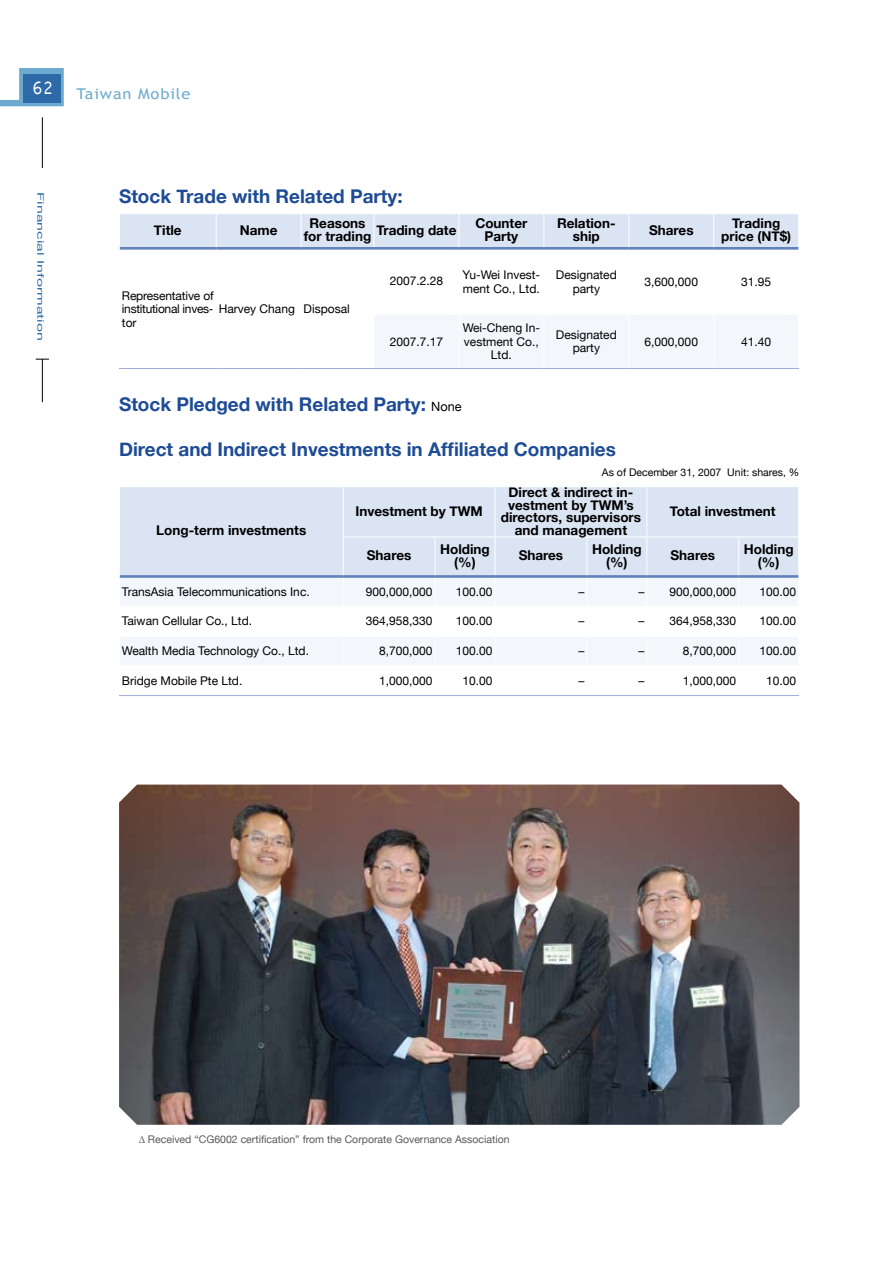
<style>
.page{position:relative;width:893px;height:1263px;background:#fff}
.page>*{position:absolute;margin:0;border:0;box-sizing:border-box;transform-origin:0 0}
.t1{font:700 18.9px "Helvetica Neue";color:#1d4b95}
.t2{font:14.85px "Trebuchet MS";letter-spacing:.05em;color:#6eaacf;scale:1.11 1}
.t3{font:700 13.5px/12.8px "Helvetica Neue";color:#000;text-align:center}
.t4{font:12px/13.5px "Helvetica Neue";color:#000;text-align:center}
.t5{font:10.5px "Helvetica Neue";color:#595857}
.t6{font:10.5px "Helvetica Neue";color:#000}
.t7{font:8.85px "Helvetica Neue";color:#2f6aa8;scale:1.79 1}
.s1{font-weight:400;font-size:12.75px;color:#000}
</style>
<div class="page">
<img style="left:119px;top:784px;width:680px;height:341px">
<div style="left:120px;top:214px;width:678px;height:33px;background:#dae4f2"></div>
<div style="left:375px;top:315px;width:423px;height:53px;background:#f3f7fc"></div>
<hr style="left:216px;top:214px;width:1px;height:33px;background:#fff">
<hr style="left:301px;top:214px;width:1px;height:33px;background:#fff">
<hr style="left:374px;top:214px;width:1px;height:33px;background:#fff">
<hr style="left:459px;top:214px;width:1px;height:33px;background:#fff">
<hr style="left:543px;top:214px;width:1px;height:33px;background:#fff">
<hr style="left:628px;top:214px;width:1px;height:33px;background:#fff">
<hr style="left:713px;top:214px;width:1px;height:33px;background:#fff">
<hr style="left:459px;top:314px;width:1px;height:54px;background:#fff">
<hr style="left:543px;top:314px;width:1px;height:54px;background:#fff">
<hr style="left:628px;top:314px;width:1px;height:54px;background:#fff">
<hr style="left:713px;top:314px;width:1px;height:54px;background:#fff">
<hr style="left:120px;top:247px;width:96px;height:3px;background:#6183b9">
<hr style="left:216px;top:247px;width:85px;height:3px;background:#6183b9">
<hr style="left:301px;top:247px;width:73px;height:3px;background:#6183b9">
<hr style="left:374px;top:247px;width:85px;height:3px;background:#6183b9">
<hr style="left:459px;top:247px;width:85px;height:3px;background:#6183b9">
<hr style="left:544px;top:247px;width:85px;height:3px;background:#6183b9">
<hr style="left:629px;top:247px;width:85px;height:3px;background:#6183b9">
<hr style="left:714px;top:247px;width:84px;height:3px;background:#6183b9">
<hr style="left:374px;top:368px;width:85px;height:1px;background:#9faed3">
<hr style="left:459px;top:368px;width:85px;height:1px;background:#9faed3">
<hr style="left:544px;top:368px;width:85px;height:1px;background:#9faed3">
<hr style="left:629px;top:368px;width:85px;height:1px;background:#9faed3">
<hr style="left:714px;top:368px;width:85px;height:1px;background:#9faed3">
<hr style="left:119px;top:368px;width:97px;height:1px;background:#9faed3">
<hr style="left:216px;top:368px;width:85px;height:1px;background:#9faed3">
<hr style="left:301px;top:368px;width:73px;height:1px;background:#9faed3">
<div style="left:120px;top:487px;width:678px;height:88px;background:#dae4f2"></div>
<div style="left:120px;top:578px;width:678px;height:27px;background:#f3f7fc"></div>
<div style="left:120px;top:637px;width:678px;height:28px;background:#f3f7fc"></div>
<hr style="left:343px;top:487px;width:1px;height:50px;background:#fff">
<hr style="left:495px;top:487px;width:1px;height:50px;background:#fff">
<hr style="left:646px;top:487px;width:1px;height:50px;background:#fff">
<hr style="left:343px;top:537px;width:1px;height:38px;background:#fff">
<hr style="left:435px;top:537px;width:1px;height:38px;background:#fff">
<hr style="left:495px;top:537px;width:1px;height:38px;background:#fff">
<hr style="left:586px;top:537px;width:1px;height:38px;background:#fff">
<hr style="left:646px;top:537px;width:1px;height:38px;background:#fff">
<hr style="left:738px;top:537px;width:1px;height:38px;background:#fff">
<hr style="left:344px;top:537px;width:91px;height:1px;background:#fff">
<hr style="left:435px;top:537px;width:60px;height:1px;background:#fff">
<hr style="left:495px;top:537px;width:92px;height:1px;background:#fff">
<hr style="left:587px;top:537px;width:60px;height:1px;background:#fff">
<hr style="left:647px;top:537px;width:92px;height:1px;background:#fff">
<hr style="left:739px;top:537px;width:59px;height:1px;background:#fff">
<svg style="left:343px;top:578px;width:1px;height:87px"></svg>
<svg style="left:435px;top:578px;width:1px;height:87px"></svg>
<svg style="left:495px;top:578px;width:1px;height:87px"></svg>
<svg style="left:586px;top:578px;width:1px;height:87px"></svg>
<svg style="left:646px;top:578px;width:1px;height:87px"></svg>
<svg style="left:738px;top:578px;width:1px;height:87px"></svg>
<hr style="left:120px;top:575px;width:223px;height:3px;background:#6183b9">
<hr style="left:343px;top:575px;width:92px;height:3px;background:#6183b9">
<hr style="left:435px;top:575px;width:60px;height:3px;background:#6183b9">
<hr style="left:495px;top:575px;width:92px;height:3px;background:#6183b9">
<hr style="left:587px;top:575px;width:60px;height:3px;background:#6183b9">
<hr style="left:647px;top:575px;width:92px;height:3px;background:#6183b9">
<hr style="left:739px;top:575px;width:59px;height:3px;background:#6183b9">
<hr style="left:119px;top:695px;width:224px;height:1px;background:#9faed3">
<hr style="left:343px;top:695px;width:92px;height:1px;background:#9faed3">
<hr style="left:435px;top:695px;width:60px;height:1px;background:#9faed3">
<hr style="left:495px;top:695px;width:92px;height:1px;background:#9faed3">
<hr style="left:587px;top:695px;width:60px;height:1px;background:#9faed3">
<hr style="left:647px;top:695px;width:92px;height:1px;background:#9faed3">
<hr style="left:739px;top:695px;width:60px;height:1px;background:#9faed3">
<svg style="left:0;top:68px;width:64px;height:38px"></svg>
<div style="left:23px;top:74px;width:37px;height:29px;background:#2f6aa8"></div>
<hr style="left:42px;top:117px;width:1px;height:51px;background:#000">
<hr style="left:42px;top:360px;width:1px;height:42px;background:#000">
<svg style="left:36px;top:359px;width:13px;height:1px"></svg>
<p class="t2" style="left:32px;top:86px;width:145px"><sup>62</sup> Taiwan Mobile</p>
<p class="t7" style="left:46px;top:192px;width:84px;rotate:90deg">Financial Information</p>
<h1 class="t1" style="left:119px;top:184px;width:285px">Stock Trade with Related Party:</h1>
<p class="t3" style="left:154px;top:223px;width:29px">Title</p>
<p class="t3" style="left:240px;top:223px;width:39px">Name</p>
<p class="t3" style="left:304px;top:217px;width:69px">Reasons for trading</p>
<p class="t3" style="left:376px;top:223px;width:81px">Trading date</p>
<p class="t3" style="left:475px;top:217px;width:54px">Counter<br>Party</p>
<p class="t3" style="left:557px;top:217px;width:60px">Relation&shy;ship</p>
<p class="t3" style="left:649px;top:223px;width:46px">Shares</p>
<p class="t3" style="left:721px;top:217px;width:71px">Trading price (NT$)</p>
<p class="t4" style="left:122px;top:288px;width:229px;text-align:left">Representative of<br>institutional inves- Harvey Chang Disposal tor</p>
<p class="t4" style="left:390px;top:274px;width:55px">2007.2.28</p>
<p class="t4" style="left:462px;top:268px;width:79px;text-align:left">Yu-Wei Invest&shy;ment Co., Ltd.</p>
<p class="t4" style="left:556px;top:268px;width:62px">Designated party</p>
<p class="t4" style="left:645px;top:275px;width:55px">3,600,000</p>
<p class="t4" style="left:741px;top:275px;width:32px">31.95</p>
<p class="t4" style="left:390px;top:334px;width:55px">2007.7.17</p>
<p class="t4" style="left:463px;top:321px;width:79px">Wei-Cheng In&shy;vestment Co.,<br>Ltd.</p>
<p class="t4" style="left:556px;top:328px;width:62px">Designated party</p>
<p class="t4" style="left:645px;top:334px;width:55px">6,000,000</p>
<p class="t4" style="left:741px;top:334px;width:32px">41.40</p>
<h1 class="t1" style="left:119px;top:393px;width:344px">Stock Pledged with Related Party: <span class="s1">None</span></h1>
<h1 class="t1" style="left:119px;top:438px;width:498px">Direct and Indirect Investments in Affiliated Companies</h1>
<p class="t6" style="left:602px;top:466px;width:199px">As of December 31, 2007 Unit: shares, %</p>
<p class="t3" style="left:156px;top:524px;width:151px">Long-term investments</p>
<p class="t3" style="left:355px;top:504px;width:129px">Investment by TWM</p>
<p class="t3" style="left:501px;top:485px;width:142px">Direct &amp; indirect in&shy;vestment by TWM’s directors, supervisors and management</p>
<p class="t3" style="left:670px;top:504px;width:107px">Total investment</p>
<p class="t3" style="left:367px;top:549px;width:46px">Shares</p>
<p class="t3" style="left:440px;top:542px;width:51px">Holding (%)</p>
<p class="t3" style="left:519px;top:549px;width:46px">Shares</p>
<p class="t3" style="left:592px;top:542px;width:51px">Holding (%)</p>
<p class="t3" style="left:670px;top:549px;width:46px">Shares</p>
<p class="t3" style="left:744px;top:542px;width:51px">Holding (%)</p>
<p class="t4" style="left:122px;top:585px;width:189px">TransAsia Telecommunications Inc.</p>
<p class="t4" style="left:366px;top:585px;width:68px">900,000,000</p>
<p class="t4" style="left:456px;top:585px;width:38px">100.00</p>
<p class="t4" style="left:578px;top:585px;width:7px">–</p>
<p class="t4" style="left:638px;top:585px;width:99px">– 900,000,000</p>
<p class="t4" style="left:759px;top:585px;width:38px">100.00</p>
<p class="t4" style="left:122px;top:614px;width:132px">Taiwan Cellular Co., Ltd.</p>
<p class="t4" style="left:366px;top:614px;width:68px">364,958,330</p>
<p class="t4" style="left:456px;top:614px;width:38px">100.00</p>
<p class="t4" style="left:578px;top:614px;width:7px">–</p>
<p class="t4" style="left:638px;top:614px;width:99px">– 364,958,330</p>
<p class="t4" style="left:759px;top:614px;width:38px">100.00</p>
<p class="t4" style="left:122px;top:644px;width:189px">Wealth Media Technology Co., Ltd.</p>
<p class="t4" style="left:379px;top:644px;width:55px">8,700,000</p>
<p class="t4" style="left:456px;top:644px;width:38px">100.00</p>
<p class="t4" style="left:578px;top:644px;width:7px">–</p>
<p class="t4" style="left:638px;top:644px;width:7px">–</p>
<p class="t4" style="left:683px;top:644px;width:55px">8,700,000</p>
<p class="t4" style="left:759px;top:644px;width:38px">100.00</p>
<p class="t4" style="left:122px;top:674px;width:122px">Bridge Mobile Pte Ltd.</p>
<p class="t4" style="left:379px;top:674px;width:55px">1,000,000</p>
<p class="t4" style="left:462px;top:674px;width:32px">10.00</p>
<p class="t4" style="left:578px;top:674px;width:7px">–</p>
<p class="t4" style="left:638px;top:674px;width:7px">–</p>
<p class="t4" style="left:683px;top:674px;width:55px">1,000,000</p>
<p class="t4" style="left:766px;top:674px;width:32px">10.00</p>
<p class="t5" style="left:139px;top:1133px;width:372px">∆ Received “CG6002 certification” from the Corporate Governance Association</p>
</div>
